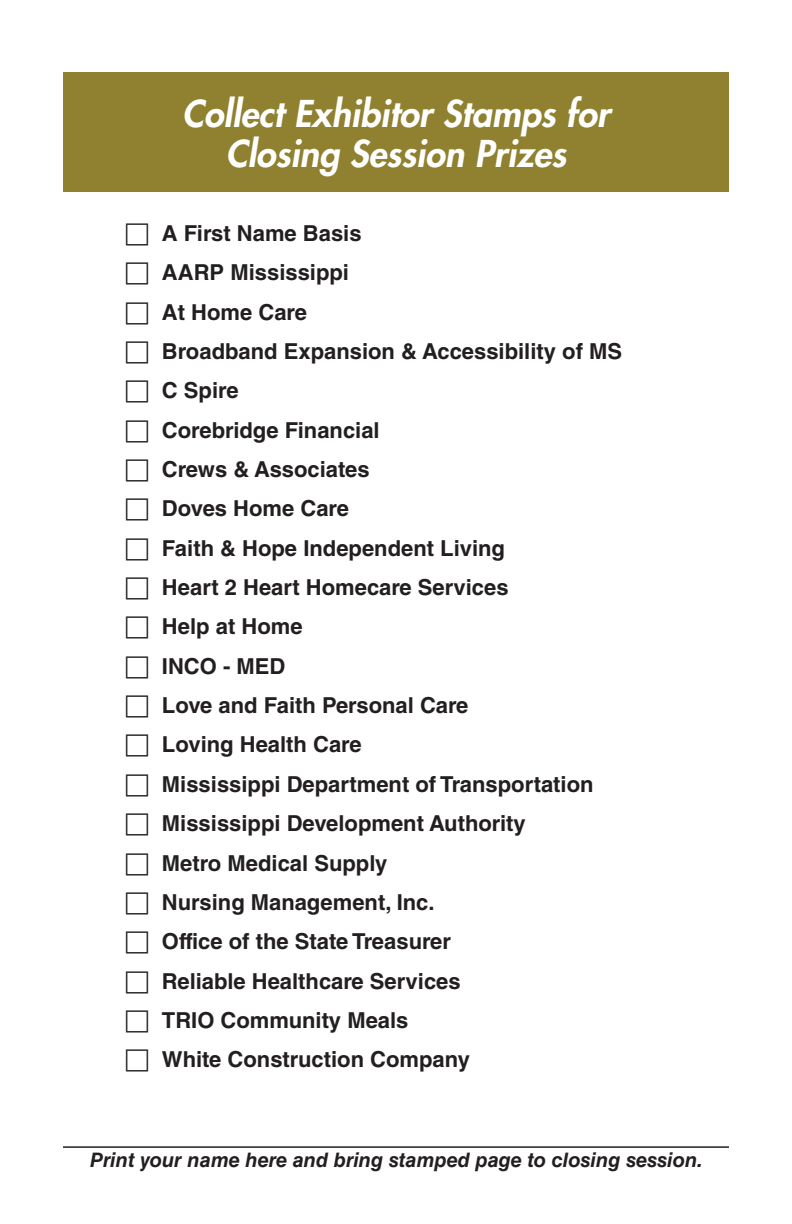
<style>
.page{position:relative;width:792px;height:1224px;background:#fff}
.page>*{position:absolute;margin:0;border:0;box-sizing:border-box;transform-origin:0 0}
.t1{font:italic 800 36px "Futura Std";color:#fff}
.t2{font:700 22px "Helvetica LT Std";color:#231f20}
.t3{font:italic 700 20px "Helvetica LT Std";color:#231f20}
</style>
<div class="page">
<div style="left:63px;top:72px;width:666px;height:120px;background:#8f812f"></div>
<hr style="left:63px;top:1146px;width:666px;height:2px;background:#231f20">
<p class="t1" style="left:182px;top:90px;width:429px">Collect Exhibitor Stamps for</p>
<p class="t1" style="left:226px;top:130px;width:342px">Closing Session Prizes</p>
<p class="t2" style="left:162px;top:220px;width:201px">A First Name Basis</p>
<p class="t2" style="left:162px;top:259px;width:189px">AARP Mississippi</p>
<p class="t2" style="left:162px;top:298px;width:147px">At Home Care</p>
<p class="t2" style="left:162px;top:338px;width:462px">Broadband Expansion &amp; Accessibility of MS</p>
<p class="t2" style="left:162px;top:377px;width:78px">C Spire</p>
<p class="t2" style="left:162px;top:416px;width:219px">Corebridge Financial</p>
<p class="t2" style="left:162px;top:456px;width:209px">Crews &amp; Associates</p>
<p class="t2" style="left:162px;top:495px;width:188px">Doves Home Care</p>
<p class="t2" style="left:162px;top:535px;width:345px">Faith &amp; Hope Independent Living</p>
<p class="t2" style="left:162px;top:574px;width:348px">Heart 2 Heart Homecare Services</p>
<p class="t2" style="left:162px;top:613px;width:142px">Help at Home</p>
<p class="t2" style="left:162px;top:653px;width:125px">INCO - MED</p>
<p class="t2" style="left:162px;top:692px;width:308px">Love and Faith Personal Care</p>
<p class="t2" style="left:162px;top:731px;width:201px">Loving Health Care</p>
<p class="t2" style="left:162px;top:771px;width:433px">Mississippi Department of Transportation</p>
<p class="t2" style="left:162px;top:810px;width:365px">Mississippi Development Authority</p>
<p class="t2" style="left:162px;top:849px;width:227px">Metro Medical Supply</p>
<p class="t2" style="left:162px;top:889px;width:274px">Nursing Management, Inc.</p>
<p class="t2" style="left:162px;top:928px;width:291px">Office of the State Treasurer</p>
<p class="t2" style="left:162px;top:967px;width:300px">Reliable Healthcare Services</p>
<p class="t2" style="left:162px;top:1007px;width:248px">TRIO Community Meals</p>
<p class="t2" style="left:162px;top:1046px;width:310px">White Construction Company</p>
<p class="t3" style="left:90px;top:1148px;width:614px">Print your name here and bring stamped page to closing session.</p>
</div>
